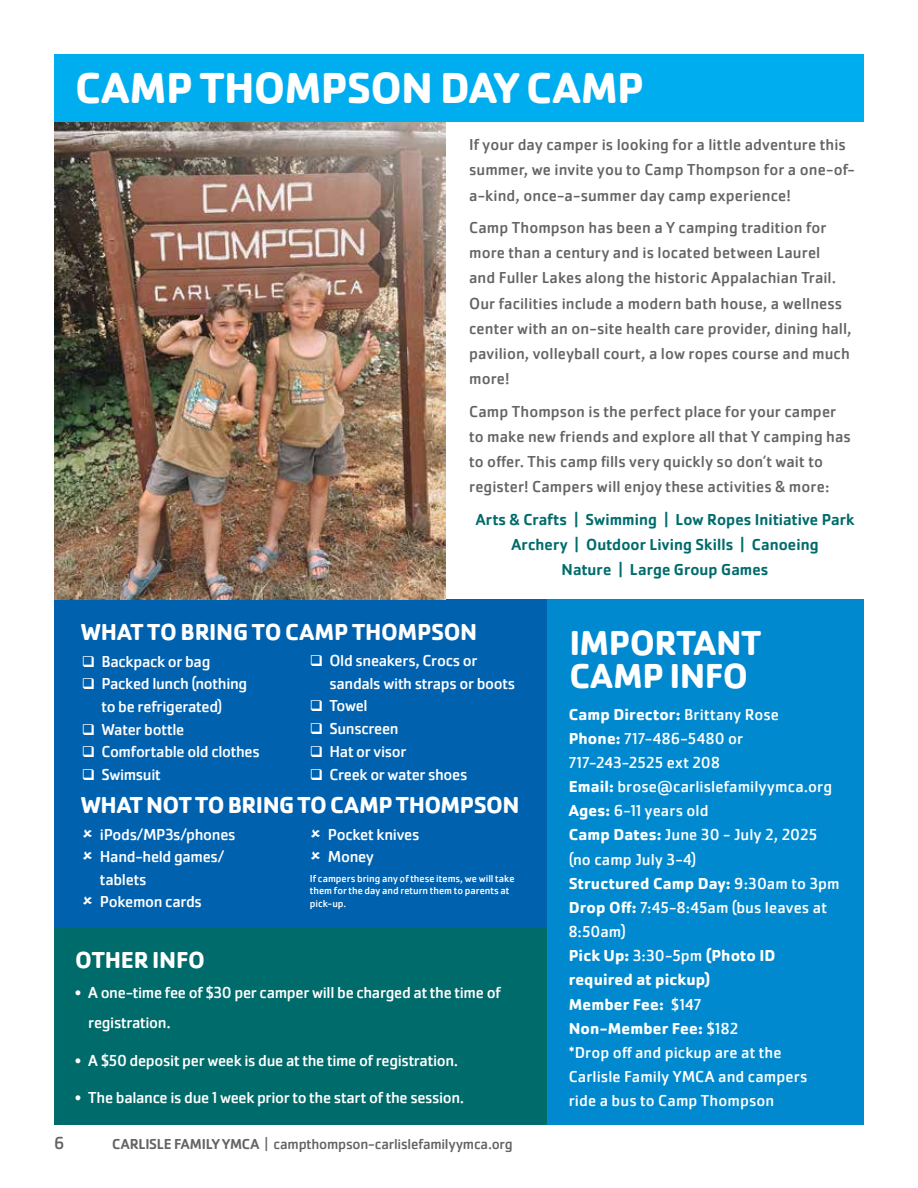
<style>
.page{position:relative;width:918px;height:1188px;background:#fff}
.page>*{position:absolute;margin:0;border:0;box-sizing:border-box;transform-origin:0 0}
.t1{font:700 45px "Cachet Pro";letter-spacing:-.02em;color:#fff}
.t2{font:700 36px/33px "Cachet Pro";letter-spacing:-.015em;color:#fff}
.t3{font:700 24px "Cachet Pro";letter-spacing:-.015em;color:#fff}
.t4{font:18px "Cachet Pro";color:#636466}
.t5{font:16.5px/25.3px "Cachet Pro";letter-spacing:.005em;color:#636466}
.t6{font:16.5px/22.4px "Cachet Pro";letter-spacing:-.015em;color:#fff}
.t7{font:16.5px/24.2px "Cachet Pro";letter-spacing:.005em;color:#fff}
.t8{font:500 16.5px/25.3px "Cachet Pro";letter-spacing:.005em;color:#006b6b;text-align:center}
.t9{font:15px "Cachet Pro";letter-spacing:-.015em;color:#636466}
.t10{font:10.5px/12.8px "Cachet Pro";color:#fff}
.s1{font-weight:500}
.s2{font-weight:700}
</style>
<div class="page">
<div style="left:546px;top:599px;width:318px;height:526px;background:#0089cf"></div>
<div style="left:54px;top:599px;width:492px;height:330px;background:#0061af"></div>
<img style="left:54px;top:122px;width:392px;height:477px">
<div style="left:54px;top:929px;width:492px;height:196px;background:#006b6b"></div>
<div style="left:54px;top:54px;width:810px;height:68px;background:#00aeef"></div>
<h1 class="t1" style="left:75px;top:60px;width:571px">CAMP THOMPSON DAY CAMP</h1>
<p class="t5" style="left:469px;top:132px;width:387px">If your day camper is looking for a little adventure this summer, we invite you to Camp Thompson for a one-of&shy;a-kind, once-a-summer day camp experience!</p>
<p class="t5" style="left:469px;top:215px;width:384px">Camp Thompson has been a Y camping tradition for more than a century and is located between Laurel<br>and Fuller Lakes along the historic Appalachian Trail.<br>Our facilities include a modern bath house, a wellness center with an on-site health care provider, dining hall, pavilion, volleyball court, a low ropes course and much more!</p>
<p class="t5" style="left:469px;top:399px;width:383px">Camp Thompson is the perfect place for your camper to make new friends and explore all that Y camping has to offer. This camp fills very quickly so don’t wait to register! Campers will enjoy these activities &amp; more:</p>
<p class="t8" style="left:476px;top:507px;width:380px">Arts &amp; Crafts | Swimming | Low Ropes Initiative Park<br>Archery | Outdoor Living Skills | Canoeing<br>Nature | Large Group Games</p>
<h3 class="t3" style="left:81px;top:617px;width:398px">WHAT TO BRING TO CAMP THOMPSON</h3>
<p class="t6" style="left:82px;top:650px;width:130px">❑ Backpack or bag</p>
<p class="t6" style="left:82px;top:673px;width:167px;text-align:center">❑ Packed lunch (nothing to be refrigerated)</p>
<p class="t6" style="left:82px;top:718px;width:104px">❑ Water bottle</p>
<p class="t6" style="left:82px;top:741px;width:179px">❑ Comfortable old clothes</p>
<p class="t6" style="left:82px;top:763px;width:80px">❑ Swimsuit</p>
<p class="t6" style="left:329px;top:649px;width:187px;line-height:22.8px;text-indent:-20px">❑ Old sneakers, Crocs or sandals with straps or boots</p>
<p class="t6" style="left:310px;top:695px;width:59px">❑ Towel</p>
<p class="t6" style="left:310px;top:718px;width:90px">❑ Sunscreen</p>
<p class="t6" style="left:310px;top:741px;width:98px">❑ Hat or visor</p>
<p class="t6" style="left:310px;top:763px;width:159px">❑ Creek or water shoes</p>
<h3 class="t3" style="left:81px;top:790px;width:440px">WHAT NOT TO BRING TO CAMP THOMPSON</h3>
<p class="t6" style="left:100px;top:824px;width:137px">iPods/MP3s/phones<br>Hand-held games/ tablets<br>Pokemon cards</p>
<p class="t6" style="left:328px;top:824px;width:93px;line-height:21.8px">Pocket knives<br>Money</p>
<p class="t10" style="left:310px;top:872px;width:206px">If campers bring any of these items, we will take them for the day and return them to parents at pick-up.</p>
<h3 class="t3" style="left:75px;top:945px;width:131px">OTHER INFO</h3>
<p class="t6" style="left:88px;top:977px;width:414px;line-height:30.6px;text-indent:-13px">• A one-time fee of $30 per camper will be charged at the time of registration.</p>
<p class="t6" style="left:75px;top:1049px;width:385px">• A $50 deposit per week is due at the time of registration.</p>
<p class="t6" style="left:75px;top:1087px;width:391px">• The balance is due 1 week prior to the start of the session.</p>
<p class="t4" style="left:54px;top:1133px;width:12px">6</p>
<p class="t9" style="left:112px;top:1135px;width:402px"><span class="s1">CARLISLE FAMILY YMCA</span> | campthompson-carlislefamilyymca.org</p>
<h2 class="t2" style="left:569px;top:627px;width:193px">IMPORTANT<br>CAMP INFO</h2>
<p class="t7" style="left:569px;top:702px;width:272px"><span class="s2">Camp Director:</span> Brittany Rose<br><span class="s2">Phone:</span> 717-486-5480 or<br>717-243-2525 ext 208<br><span class="s2">Email:</span> brose@carlislefamilyymca.org<br><span class="s2">Ages:</span> 6-11 years old<br><span class="s2">Camp Dates:</span> June 30 - July 2, 2025 (no camp July 3-4)<br><span class="s2">Structured Camp Day:</span> 9:30am to 3pm<br><span class="s2">Drop Off:</span> 7:45-8:45am (bus leaves at<br>8:50am)<br><span class="s2">Pick Up:</span> 3:30-5pm <span class="s2">(Photo ID required at pickup)<br>Member Fee:</span> $147<br><span class="s2">Non-Member Fee:</span> $182<br>*Drop off and pickup are at the<br>Carlisle Family YMCA and campers<br>ride a bus to Camp Thompson</p>
</div>
